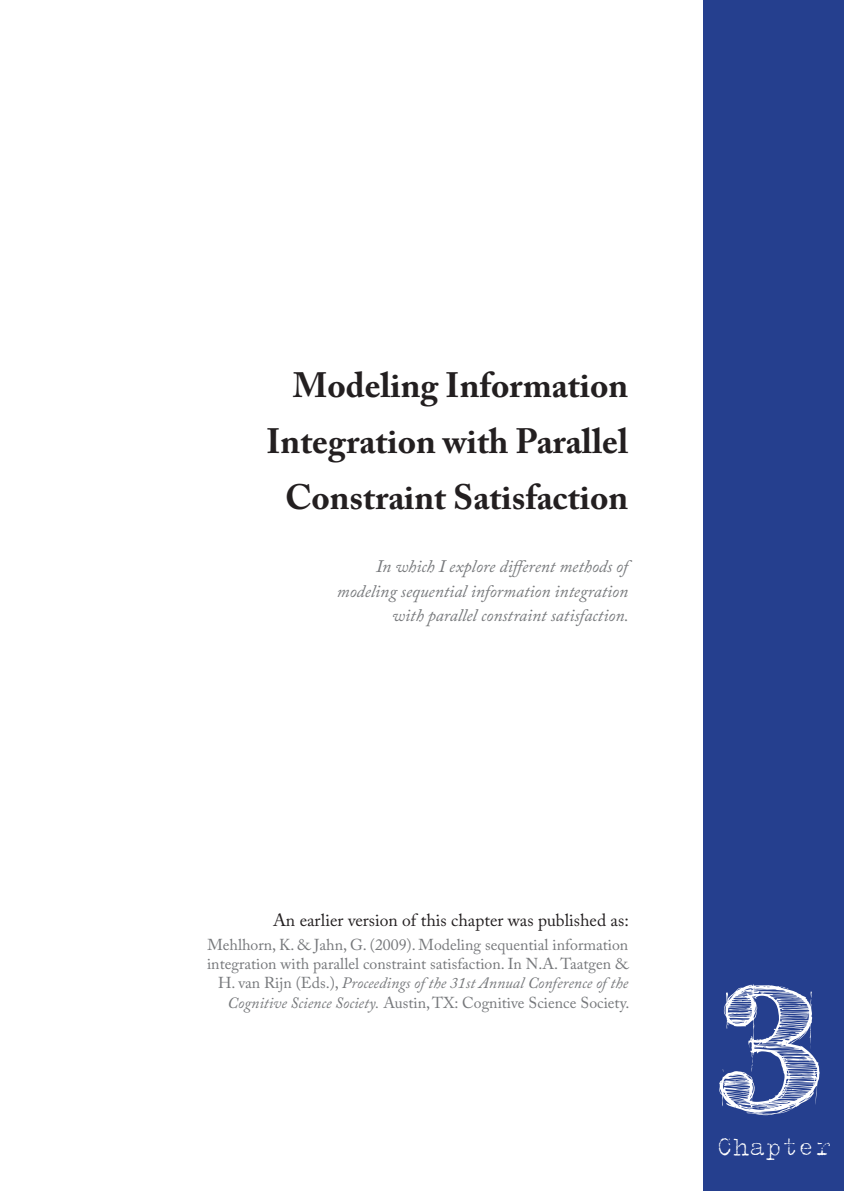
<style>
.page{position:relative;width:844px;height:1191px;background:#fff}
.page>*{position:absolute;margin:0;border:0;box-sizing:border-box;transform-origin:0 0}
.t1{font:700 175px "FFF Tusj";color:#fff}
.t2{font:700 35px/56px "Adobe Caslon Pro";color:#231f20;text-align:right}
.t3{font:300 29.75px "Trixie";color:#fff}
.t4{font:italic 17.5px/24.5px "Adobe Caslon Pro";color:#76787b;text-align:right}
.t5{font:17.5px "Adobe Caslon Pro";color:#231f20}
.t6{font:15.75px/19.2px "Adobe Caslon Pro";color:#76787b;text-align:right}
.s1{font-style:italic}
</style>
<div class="page">
<div style="left:703px;top:0;width:140px;height:1191px;background:#253f8e"></div>
<h2 class="t2" style="left:266px;top:357px;width:363px">Modeling Information<br>Integration with Parallel<br>Constraint Satisfaction</h2>
<p class="t4" style="left:337px;top:554px;width:293px">In which I explore different methods of modeling sequential information integration with parallel constraint satisfaction.</p>
<p class="t5" style="left:273px;top:909px;width:357px">An earlier version of this chapter was published as:</p>
<p class="t6" style="left:207px;top:935px;width:423px">Mehlhorn, K. &amp; Jahn, G. (2009). Modeling sequential information integration with parallel constraint satisfaction. In N.A. Taatgen &amp; H. van Rijn (Eds.), <span class="s1">Proceedings of the 31st Annual Conference of the Cognitive Science Society.</span> Austin, TX: Cognitive Science Society.</p>
<h1 class="t1" style="left:718px;top:916px;width:111px">3</h1>
<h3 class="t3" style="left:716px;top:1129px;width:116px">Chapter</h3>
</div>
